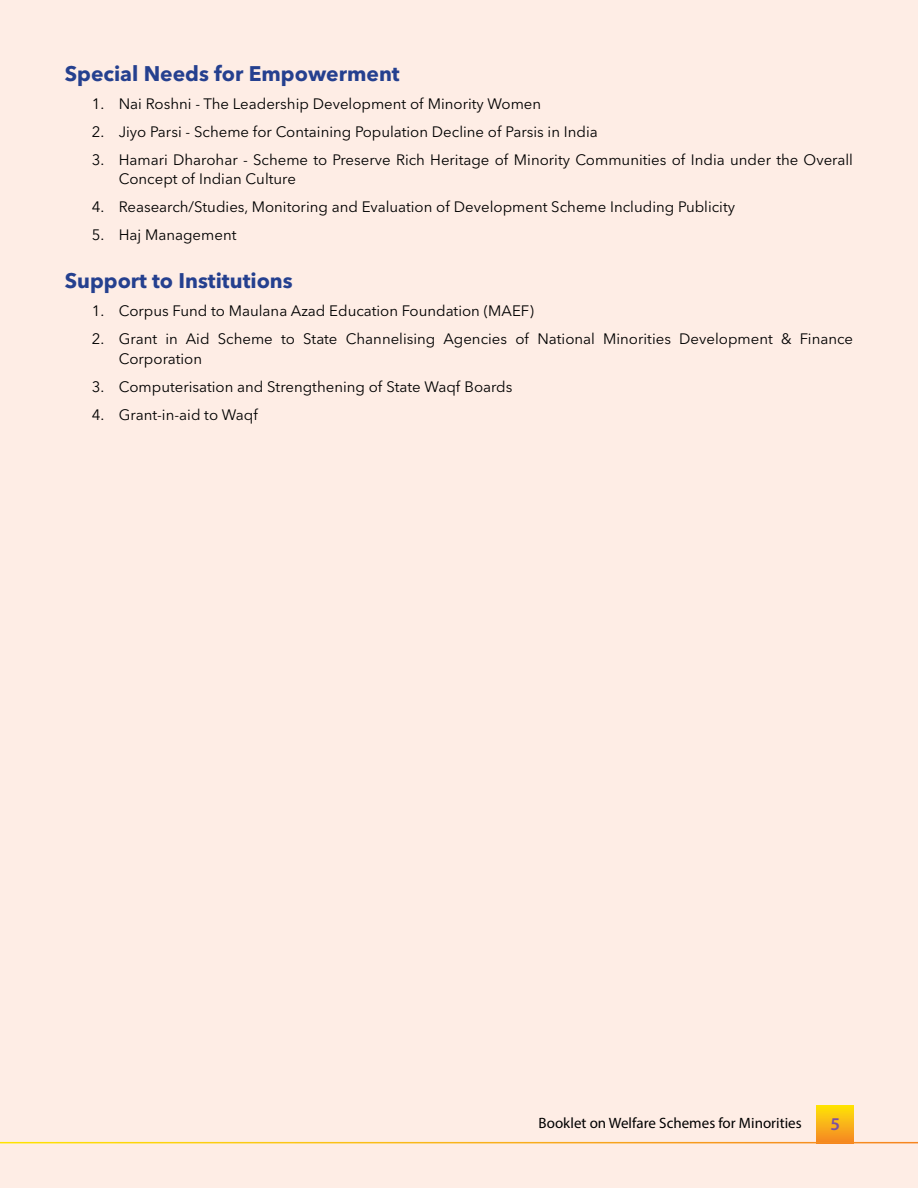
<style>
.page{position:relative;width:918px;height:1188px;background:#feede5}
.page>*{position:absolute;margin:0;border:0;box-sizing:border-box;transform-origin:0 0}
.t1{font:700 21px "Avenir Next LT Pro";color:#25408f}
.t2{font:600 18px "Myriad Pro";color:#7c51a1}
.t3{font:15px/19.5px "Avenir Next LT Pro";color:#000}
.t4{font:15px "Myriad Pro";color:#000}
</style>
<div class="page">
<div style="left:817px;top:1105px;width:37px;height:38px;background:linear-gradient(to bottom,#fee408,#f58824)"></div>
<hr style="left:0;top:1142px;width:918px;height:1px;background:#fff">
<h1 class="t1" style="left:65px;top:60px;width:336px">Special Needs for Empowerment</h1>
<p class="t3" style="left:92px;top:94px;width:451px">1. Nai Roshni - The Leadership Development of Minority Women</p>
<p class="t3" style="left:92px;top:122px;width:507px">2. Jiyo Parsi - Scheme for Containing Population Decline of Parsis in India</p>
<p class="t3" style="left:119px;top:150px;width:736px;text-indent:-27px">3. Hamari Dharohar - Scheme to Preserve Rich Heritage of Minority Communities of India under the Overall<br>Concept of Indian Culture</p>
<p class="t3" style="left:92px;top:197px;width:645px">4. Reasearch/Studies, Monitoring and Evaluation of Development Scheme Including Publicity</p>
<p class="t3" style="left:92px;top:225px;width:146px">5. Haj Management</p>
<h1 class="t1" style="left:65px;top:268px;width:230px">Support to Institutions</h1>
<p class="t3" style="left:92px;top:301px;width:444px">1. Corpus Fund to Maulana Azad Education Foundation (MAEF)</p>
<p class="t3" style="left:119px;top:329px;width:736px;text-indent:-27px">2. Grant in Aid Scheme to State Channelising Agencies of National Minorities Development &amp; Finance<br>Corporation</p>
<p class="t3" style="left:92px;top:377px;width:422px">3. Computerisation and Strengthening of State Waqf Boards</p>
<p class="t3" style="left:92px;top:405px;width:168px">4. Grant-in-aid to Waqf</p>
<p class="t4" style="left:539px;top:1114px;width:265px">Booklet on Welfare Schemes for Minorities</p>
<p class="t2" style="left:830px;top:1113px;width:11px">5</p>
</div>
